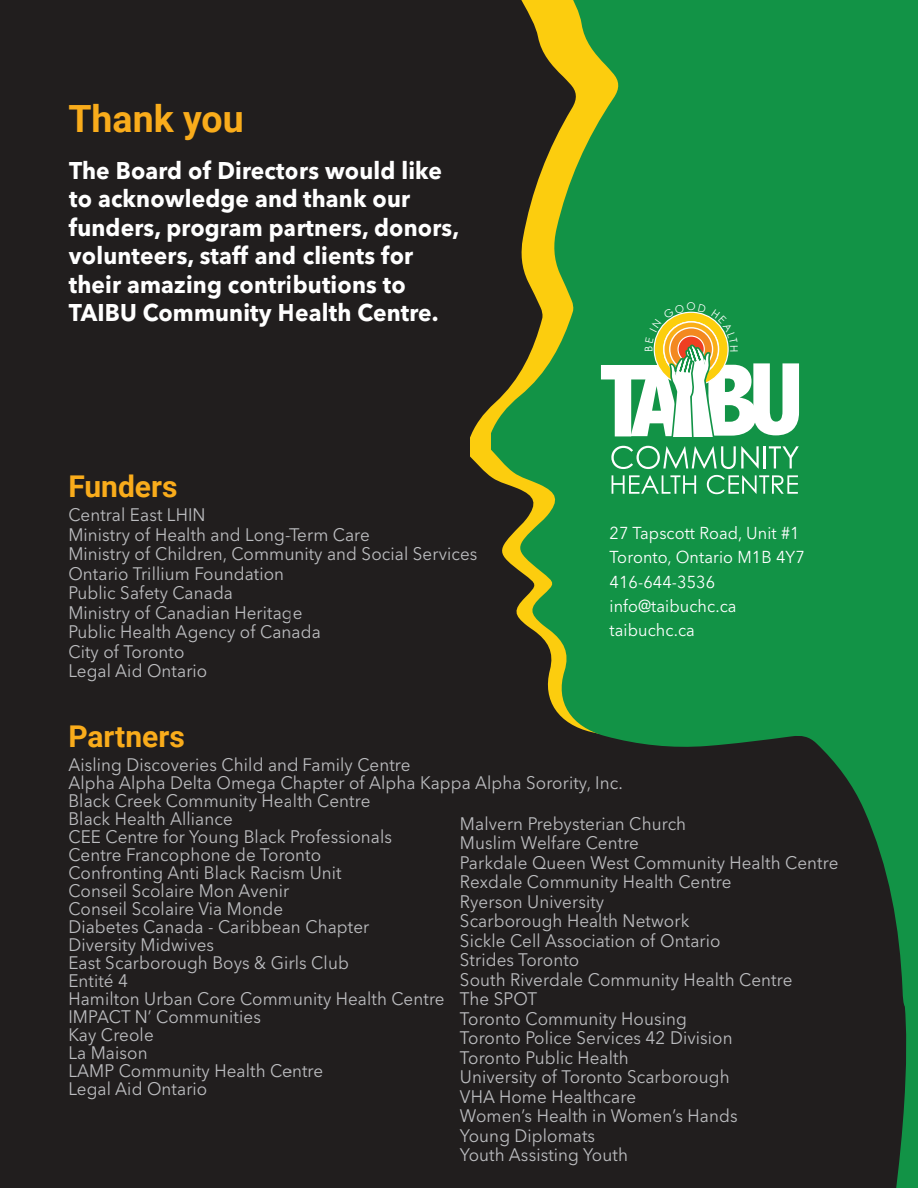
<style>
.page{position:relative;width:918px;height:1188px;background:#211e1e}
.page>*{position:absolute;margin:0;border:0;box-sizing:border-box;transform-origin:0 0}
.t1{font:700 37.5px "Roboto";color:#f9ac1b}
.t2{font:700 30px "Roboto";color:#f9ac1b}
.t3{font:700 24px/28.5px "Avenir Next LT Pro";letter-spacing:.005em;color:#fff;scale:.95 1}
.t4{font:18px/19.5px "Avenir Next LT Pro";letter-spacing:.005em;color:#bcbdc0;scale:.95 1}
.t5{font:17.1px/24.3px "Avenir Next LT Pro";letter-spacing:.005em;color:#fff;scale:.95 1}
.t6{font:10.65px "Century Gothic";color:#fff}
</style>
<div class="page">
<svg style="left:491px;top:0;width:427px;height:1188px;fill:#129346"></svg>
<svg style="left:611px;top:446px;width:148px;height:23px;background:#4cad73"></svg>
<hr style="left:764px;top:446px;width:2px;height:22px;background:#fff">
<svg style="left:769px;top:446px;width:30px;height:22px"></svg>
<svg style="left:612px;top:475px;width:84px;height:19px;background:#4fae75"></svg>
<svg style="left:707px;top:475px;width:91px;height:19px;background:#53b079"></svg>
<svg style="left:601px;top:304px;width:198px;height:132px;background:#89c18c"></svg>
<h1 class="t1" style="left:68px;top:93px;width:177px">Thank you</h1>
<h3 class="t3" style="left:69px;top:156px;width:413px">The Board of Directors would like to acknowledge and thank our funders, program partners, donors, volunteers, staff and clients for their amazing contributions to<br>TAIBU Community Health Centre.</h3>
<h2 class="t2" style="left:68px;top:466px;width:111px">Funders</h2>
<p class="t4" style="left:68px;top:505px;width:432px">Central East LHIN<br>Ministry of Health and Long-Term Care<br>Ministry of Children, Community and Social Services<br>Ontario Trillium Foundation<br>Public Safety Canada<br>Ministry of Canadian Heritage<br>Public Health Agency of Canada<br>City of Toronto<br>Legal Aid Ontario</p>
<p class="t6" style="left:686px;top:299px;width:11px">O</p>
<p class="t5" style="left:610px;top:521px;width:207px">27 Tapscott Road, Unit #1<br>Toronto, Ontario M1B 4Y7<br>416-644-3536 info@taibuchc.ca taibuchc.ca</p>
<h2 class="t2" style="left:68px;top:715px;width:118px">Partners</h2>
<p class="t4" style="left:68px;top:755px;width:585px;line-height:18px">Aisling Discoveries Child and Family Centre<br>Alpha Alpha Delta Omega Chapter of Alpha Kappa Alpha Sorority, Inc.<br>Black Creek Community Health Centre<br>Black Health Alliance<br>CEE Centre for Young Black Professionals<br>Centre Francophone de Toronto<br>Confronting Anti Black Racism Unit<br>Conseil Scolaire Mon Avenir<br>Conseil Scolaire Via Monde<br>Diabetes Canada - Caribbean Chapter<br>Diversity Midwives<br>East Scarborough Boys &amp; Girls Club<br>Entité 4<br>Hamilton Urban Core Community Health Centre<br>IMPACT N’ Communities<br>Kay Creole<br>La Maison<br>LAMP Community Health Centre<br>Legal Aid Ontario</p>
<p class="t4" style="left:460px;top:814px;width:400px">Malvern Prebysterian Church<br>Muslim Welfare Centre<br>Parkdale Queen West Community Health Centre<br>Rexdale Community Health Centre<br>Ryerson University<br>Scarborough Health Network<br>Sickle Cell Association of Ontario<br>Strides Toronto<br>South Riverdale Community Health Centre<br>The SPOT<br>Toronto Community Housing<br>Toronto Police Services 42 Division<br>Toronto Public Health<br>University of Toronto Scarborough<br>VHA Home Healthcare<br>Women’s Health in Women’s Hands<br>Young Diplomats<br>Youth Assisting Youth</p>
</div>
